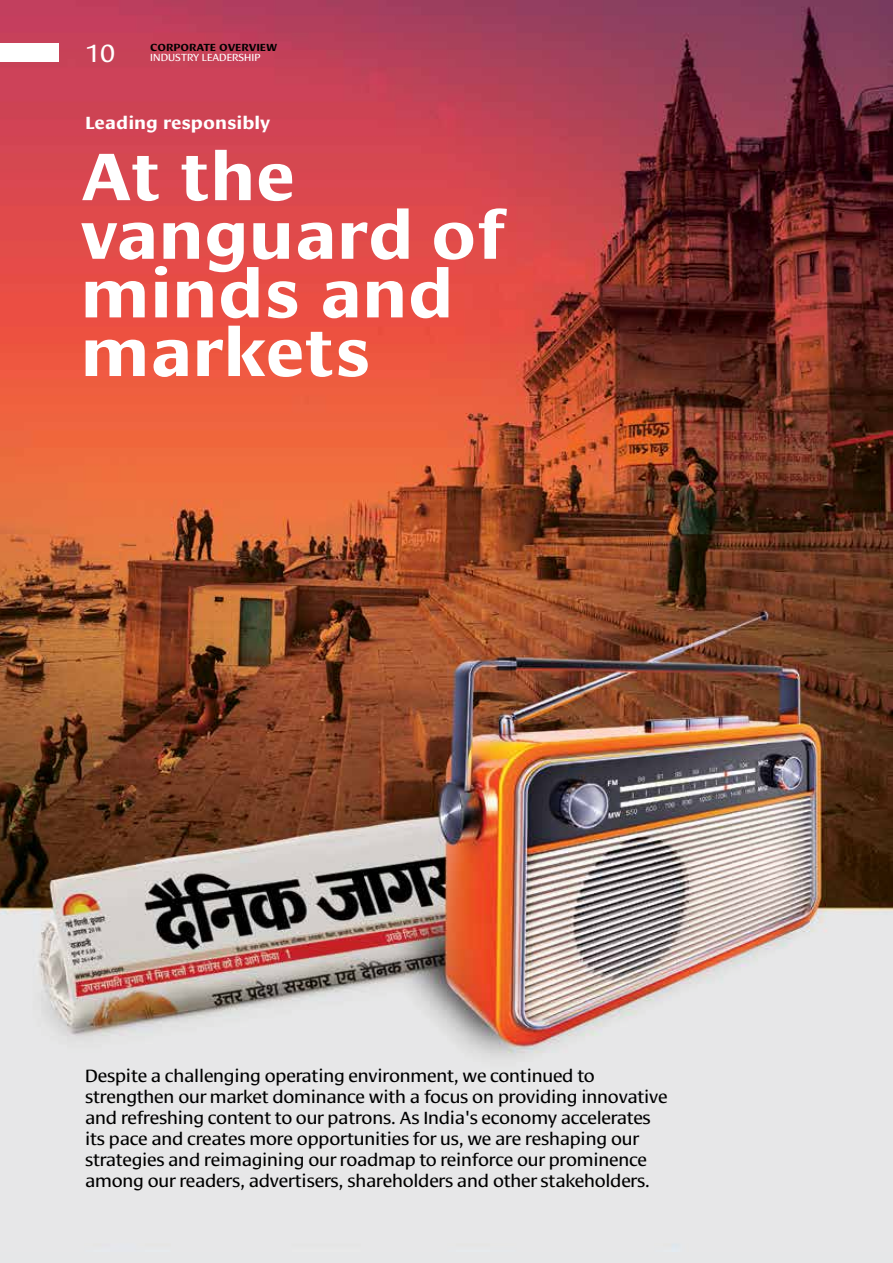
<style>
.page{position:relative;width:893px;height:1263px;background:#fff}
.page>*{position:absolute;margin:0;border:0;box-sizing:border-box;transform-origin:0 0}
.t1{font:700 68.4px/58.7px "Cora";color:#fff}
.t2{font:25.5px "Cora";color:#fff}
.t3{font:18px/21px "Cora";letter-spacing:-.01em;color:#000}
.t4{font:700 18px "Cora";color:#fff}
.t5{font:10.5px "Cora";color:#fff}
.t6{font:700 10.5px "Cora";color:#000}
</style>
<div class="page">
<img style="left:0;top:0;width:893px;height:1251px">
<div style="left:0;top:43px;width:58px;height:19px;background:#fff"></div>
<h2 class="t2" style="left:85px;top:38px;width:32px">10</h2>
<p class="t6" style="left:150px;top:41px;width:128px">CORPORATE OVERVIEW</p>
<p class="t5" style="left:150px;top:52px;width:112px">INDUSTRY LEADERSHIP</p>
<p class="t4" style="left:85px;top:112px;width:187px">Leading responsibly</p>
<h1 class="t1" style="left:81px;top:149px;width:426px">At the vanguard of minds and markets</h1>
<p class="t3" style="left:85px;top:1065px;width:584px">Despite a challenging operating environment, we continued to strengthen our market dominance with a focus on providing innovative and refreshing content to our patrons. As India's economy accelerates its pace and creates more opportunities for us, we are reshaping our strategies and reimagining our roadmap to reinforce our prominence among our readers, advertisers, shareholders and other stakeholders.</p>
</div>
